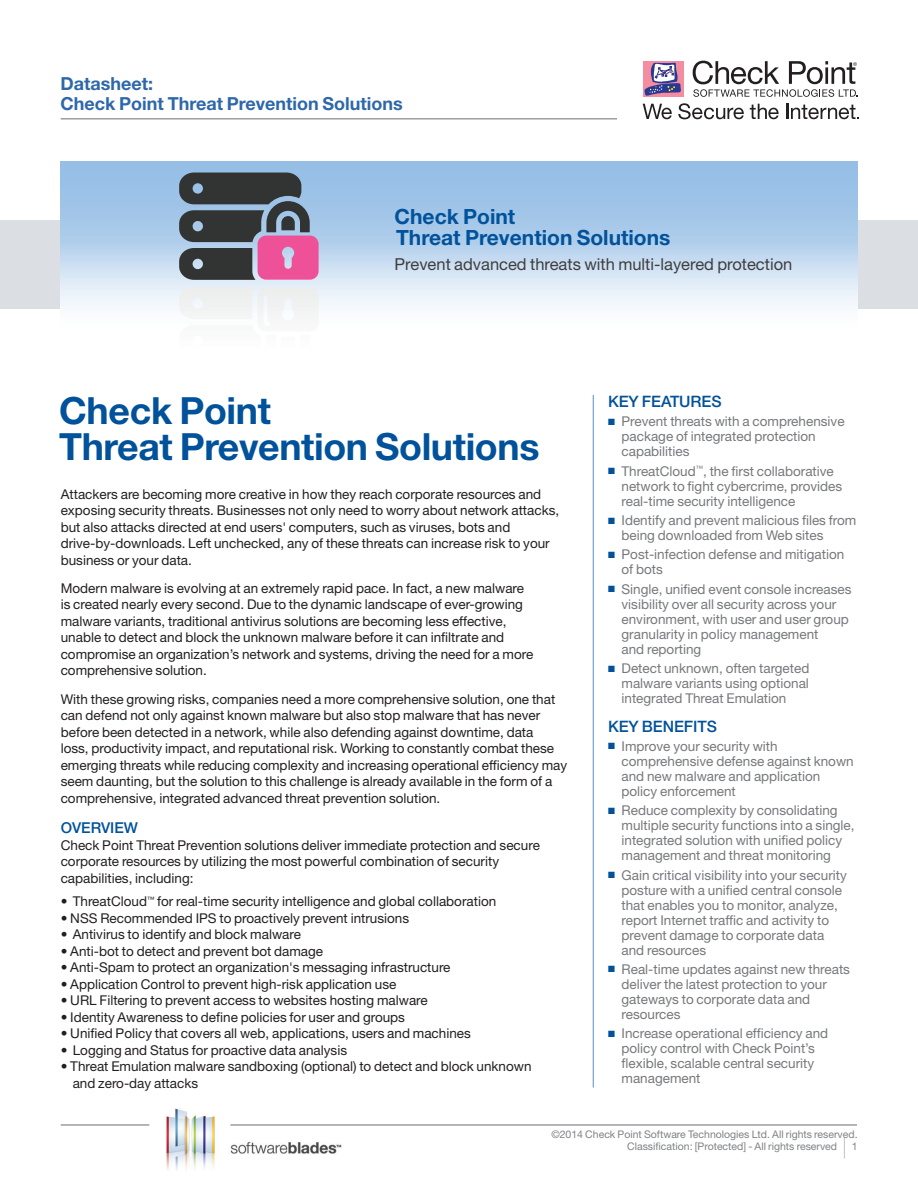
<style>
.page{position:relative;width:918px;height:1188px;background:#fff}
.page>*{position:absolute;margin:0;border:0;box-sizing:border-box;transform-origin:0 0}
.Main_Title{font:700 37.5px/36px "Helvetica Neue";letter-spacing:-.01em;color:#01529a}
.Body_bulleted{font:700 21px/21px "Helvetica Neue";color:#01529a}
.t1{font:700 18px/19.5px "Helvetica Neue";color:#2e68aa}
.Body_bulleted-2{font:16.5px "Helvetica Neue";color:#3e3e3f}
.Subheads_level_2{font:500 15.75px "Helvetica Neue";letter-spacing:-.005em;color:#01529a}
.side_bar_bullets{font:500 15.75px "Helvetica Neue";letter-spacing:-.005em;color:#01529a}
.Subhead_1{font:500 15px "Helvetica Neue";color:#01529a}
.Subhead_1-2{font:13.5px/16.5px "Helvetica Neue";color:#231f20}
.side_bar_bullets-2{font:13.5px/15px "Helvetica Neue";color:#76787b}
.t2{font:10.5px/12px "Helvetica Neue";color:#808285;text-align:right}
.s1{color:#01529a}
.s2{font-size:21px}
</style>
<div class="page">
<hr style="left:61px;top:118px;width:556px;height:1px;background:#6c6d70">
<hr style="left:593px;top:395px;width:1px;height:693px;background:#5090cc">
<div style="left:0;top:220px;width:918px;height:89px;background:#dbdee2"></div>
<div style="left:643px;top:61px;width:41px;height:35px;background:#f48da0"></div>
<svg style="left:644px;top:63px;width:37px;height:33px"></svg>
<svg style="left:643px;top:104px;width:29px;height:15px"></svg>
<svg style="left:678px;top:103px;width:66px;height:16px"></svg>
<svg style="left:750px;top:104px;width:29px;height:15px"></svg>
<svg style="left:786px;top:104px;width:72px;height:15px"></svg>
<svg style="left:693px;top:61px;width:165px;height:36px"></svg>
<img style="left:166px;top:1108px;width:180px;height:62px">
<hr style="left:61px;top:1125px;width:88px;height:1px;background:#6c6d70">
<hr style="left:230px;top:1125px;width:627px;height:1px;background:#6c6d70">
<div style="left:61px;top:161px;width:797px;height:217px;background:linear-gradient(to bottom,#88b6e2,#fff)"></div>
<svg style="left:179px;top:287px;width:140px;height:82px"></svg>
<svg style="left:179px;top:173px;width:140px;height:107px"></svg>
<h3 class="t1" style="left:61px;top:74px;width:344px">Datasheet:<br>Check Point Threat Prevention Solutions</h3>
<p class="Body_bulleted" style="left:395px;top:205px;width:277px">Check Point<br>Threat Prevention Solutions</p>
<p class="Body_bulleted-2" style="left:395px;top:254px;width:399px">Prevent advanced threats with multi-layered protection</p>
<p class="Main_Title" style="left:59px;top:392px;width:482px">Check Point<br>Threat Prevention Solutions</p>
<p class="Subhead_1-2" style="left:61px;top:485px;width:500px">Attackers are becoming more creative in how they reach corporate resources and exposing security threats. Businesses not only need to worry about network attacks, but also attacks directed at end users' computers, such as viruses, bots and drive-by-downloads. Left unchecked, any of these threats can increase risk to your business or your data.</p>
<p class="Subhead_1-2" style="left:61px;top:580px;width:474px">Modern malware is evolving at an extremely rapid pace. In fact, a new malware is created nearly every second. Due to the dynamic landscape of ever-growing malware variants, traditional antivirus solutions are becoming less effective, unable to detect and block the unknown malware before it can infiltrate and compromise an organization’s network and systems, driving the need for a more comprehensive solution.</p>
<p class="Subhead_1-2" style="left:61px;top:691px;width:508px">With these growing risks, companies need a more comprehensive solution, one that can defend not only against known malware but also stop malware that has never before been detected in a network, while also defending against downtime, data<br>loss, productivity impact, and reputational risk. Working to constantly combat these emerging threats while reducing complexity and increasing operational efficiency may seem daunting, but the solution to this challenge is already available in the form of a comprehensive, integrated advanced threat prevention solution.</p>
<p class="Subhead_1" style="left:61px;top:819px;width:79px">OVERVIEW</p>
<p class="Subhead_1-2" style="left:61px;top:837px;width:481px">Check Point Threat Prevention solutions deliver immediate protection and secure corporate resources by utilizing the most powerful combination of security capabilities, including:</p>
<p class="Subhead_1-2" style="left:61px;top:893px;width:437px">• ThreatCloud<sup>™</sup> for real-time security intelligence and global collaboration</p>
<p class="Subhead_1-2" style="left:61px;top:909px;width:350px">• NSS Recommended IPS to proactively prevent intrusions</p>
<p class="Subhead_1-2" style="left:61px;top:926px;width:242px">• Antivirus to identify and block malware</p>
<p class="Subhead_1-2" style="left:61px;top:942px;width:264px">• Anti-bot to detect and prevent bot damage</p>
<p class="Subhead_1-2" style="left:61px;top:959px;width:391px">• Anti-Spam to protect an organization's messaging infrastructure</p>
<p class="Subhead_1-2" style="left:61px;top:975px;width:337px">• Application Control to prevent high-risk application use</p>
<p class="Subhead_1-2" style="left:61px;top:992px;width:369px">• URL Filtering to prevent access to websites hosting malware</p>
<p class="Subhead_1-2" style="left:61px;top:1008px;width:346px">• Identity Awareness to define policies for user and groups</p>
<p class="Subhead_1-2" style="left:61px;top:1025px;width:412px">• Unified Policy that covers all web, applications, users and machines</p>
<p class="Subhead_1-2" style="left:61px;top:1041px;width:288px">• Logging and Status for proactive data analysis</p>
<p class="Subhead_1-2" style="left:73px;top:1058px;width:460px;text-indent:-12px">• Threat Emulation malware sandboxing (optional) to detect and block unknown and zero-day attacks</p>
<p class="Subheads_level_2" style="left:608px;top:392px;width:115px">KEY FEATURES</p>
<p class="side_bar_bullets-2" style="left:622px;top:414px;width:225px;text-indent:-14px"><span class="s1">■</span> Prevent threats with a comprehensive package of integrated protection capabilities</p>
<p class="side_bar_bullets-2" style="left:622px;top:463px;width:222px;text-indent:-14px"><span class="s1">■</span> ThreatCloud<sup>™</sup>, the first collaborative network to fight cybercrime, provides real-time security intelligence</p>
<p class="side_bar_bullets-2" style="left:622px;top:513px;width:236px;text-indent:-14px"><span class="s1">■</span> Identify and prevent malicious files from being downloaded from Web sites</p>
<p class="side_bar_bullets-2" style="left:622px;top:547px;width:224px;text-indent:-14px"><span class="s1">■</span> Post-infection defense and mitigation of bots</p>
<p class="side_bar_bullets-2" style="left:622px;top:581px;width:232px;text-indent:-14px"><span class="s1">■</span> Single, unified event console increases visibility over all security across your environment, with user and user group granularity in policy management<br>and reporting</p>
<p class="side_bar_bullets-2" style="left:622px;top:661px;width:189px;text-align:justify;text-indent:-14px"><span class="s1">■</span> Detect unknown, often targeted malware variants using optional integrated Threat Emulation</p>
<p class="side_bar_bullets" style="left:608px;top:717px;width:110px">KEY BENEFITS</p>
<p class="side_bar_bullets-2" style="left:622px;top:738px;width:234px;text-indent:-14px"><span class="s1">■</span> Improve your security with comprehensive defense against known and new malware and application policy enforcement</p>
<p class="side_bar_bullets-2" style="left:622px;top:803px;width:235px;text-indent:-14px"><span class="s1">■</span> Reduce complexity by consolidating multiple security functions into a single, integrated solution with unified policy management and threat monitoring</p>
<p class="side_bar_bullets-2" style="left:622px;top:867px;width:227px;text-indent:-14px"><span class="s1">■</span> Gain critical visibility into your security posture with a unified central console that enables you to monitor, analyze, report Internet traffic and activity to prevent damage to corporate data and resources</p>
<p class="side_bar_bullets-2" style="left:622px;top:961px;width:230px;text-indent:-14px"><span class="s1">■</span> Real-time updates against new threats deliver the latest protection to your gateways to corporate data and resources</p>
<p class="side_bar_bullets-2" style="left:622px;top:1026px;width:208px;text-indent:-14px"><span class="s1">■</span> Increase operational efficiency and policy control with Check Point’s flexible, scalable central security management</p>
<p class="t2" style="left:551px;top:1128px;width:308px">©2014 Check Point Software Technologies Ltd. All rights reserved.<br>Classification: [Protected] - All rights reserved <span class="s2">|</span> 1</p>
</div>
